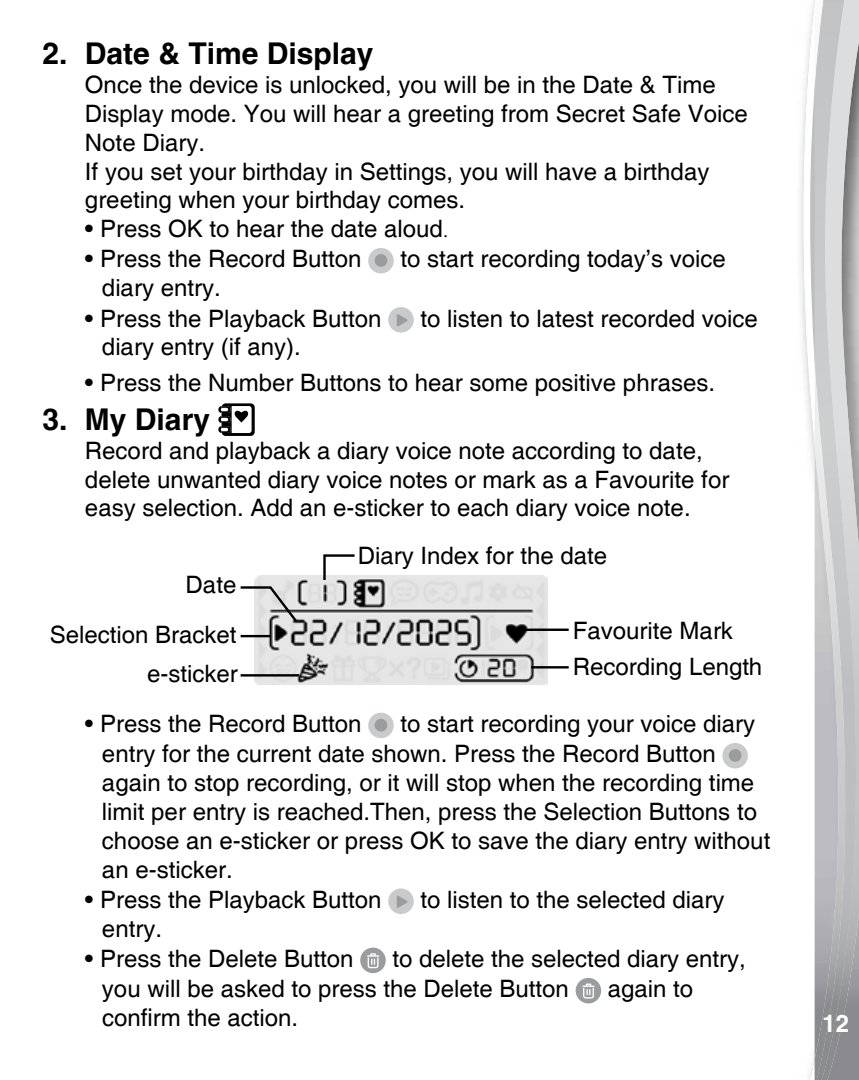
<style>
.page{position:relative;width:859px;height:1080px;background:#fff}
.page>*{position:absolute;margin:0;border:0;box-sizing:border-box;transform-origin:0 0}
.t1{font:700 30px "Helvetica";color:#000}
.t2{font:24px/28.8px "Helvetica";color:#000}
.t3{font:700 24px "Helvetica";color:#fff}
.s1{font-family:"Adobe Song Std";font-weight:300}
</style>
<div class="page">
<svg style="left:802px;top:0;width:13px;height:1080px"></svg>
<img style="left:858px;top:3px;width:1px;height:1077px">
<img style="left:848px;top:3px;width:10px;height:1077px">
<svg style="left:823px;top:0;width:36px;height:3px"></svg>
<img style="left:815px;top:1px;width:33px;height:1079px">
<div style="left:368px;top:248px;width:26px;height:25px;background:#c8cacb;border-radius:50%"></div>
<div style="left:375px;top:254px;width:12px;height:13px;background:#9a9c9e;border-radius:50%"></div>
<div style="left:388px;top:307px;width:26px;height:26px;background:#c8cacb;border-radius:50%"></div>
<svg style="left:397px;top:314px;width:11px;height:13px"></svg>
<svg style="left:218px;top:403px;width:37px;height:33px"></svg>
<img style="left:255px;top:678px;width:292px;height:7px">
<svg style="left:240px;top:554px;width:329px;height:124px"></svg>
<div style="left:368px;top:713px;width:26px;height:25px;background:#c8cacb;border-radius:50%"></div>
<div style="left:375px;top:719px;width:12px;height:13px;background:#9a9c9e;border-radius:50%"></div>
<div style="left:722px;top:743px;width:26px;height:25px;background:#c8cacb;border-radius:50%"></div>
<div style="left:729px;top:749px;width:12px;height:13px;background:#9a9c9e;border-radius:50%"></div>
<div style="left:388px;top:888px;width:26px;height:26px;background:#c8cacb;border-radius:50%"></div>
<svg style="left:397px;top:895px;width:11px;height:13px"></svg>
<div style="left:360px;top:948px;width:26px;height:25px;background:#9a9c9e;border-radius:50%"></div>
<svg style="left:367px;top:953px;width:12px;height:15px"></svg>
<div style="left:576px;top:978px;width:25px;height:25px;background:#9a9c9e;border-radius:50%"></div>
<svg style="left:582px;top:984px;width:13px;height:15px"></svg>
<p class="t1" style="left:42px;top:35px;width:332px">2. Date &amp; Time Display</p>
<p class="t2" style="left:85px;top:71px;width:664px">Once the device is unlocked, you will be in the Date &amp; Time Display mode. You will hear a greeting from Secret Safe Voice Note Diary.<br>If you set your birthday in Settings, you will have a birthday greeting when your birthday comes.</p>
<p class="t2" style="left:85px;top:215px;width:365px">• Press OK to hear the date aloud<span class="s1">.</span></p>
<p class="t2" style="left:85px;top:246px;width:278px">• Press the Record Button</p>
<p class="t2" style="left:400px;top:246px;width:327px">to start recording today’s voice</p>
<p class="t2" style="left:102px;top:274px;width:120px">diary entry.</p>
<p class="t2" style="left:85px;top:305px;width:298px">• Press the Playback Button</p>
<p class="t2" style="left:420px;top:305px;width:339px">to listen to latest recorded voice</p>
<p class="t2" style="left:102px;top:333px;width:200px">diary entry (if any).</p>
<p class="t2" style="left:85px;top:369px;width:631px">• Press the Number Buttons to hear some positive phrases.</p>
<p class="t1" style="left:42px;top:401px;width:169px">3. My Diary</p>
<p class="t2" style="left:85px;top:437px;width:646px">Record and playback a diary voice note according to date, delete unwanted diary voice notes or mark as a Favourite for easy selection. Add an e-sticker to each diary voice note.</p>
<p class="t2" style="left:358px;top:542px;width:251px">Diary Index for the date</p>
<p class="t2" style="left:50px;top:561px;width:188px;line-height:49.2px;text-align:right">Date<br>Selection Bracket</p>
<p class="t2" style="left:147px;top:660px;width:92px">e-sticker</p>
<p class="t2" style="left:85px;top:710px;width:278px">• Press the Record Button</p>
<p class="t2" style="left:573px;top:613px;width:191px;line-height:36.3px">Favourite Mark<br>Recording Length</p>
<p class="t2" style="left:102px;top:710px;width:670px;text-indent:298px">to start recording your voice diary entry for the current date shown. Press the Record Button again to stop recording, or it will stop when the recording time limit per entry is reached.Then, press the Selection Buttons to choose an e-sticker or press OK to save the diary entry without an e-sticker.</p>
<p class="t2" style="left:85px;top:886px;width:298px">• Press the Playback Button</p>
<p class="t2" style="left:420px;top:886px;width:306px">to listen to the selected diary</p>
<p class="t2" style="left:102px;top:915px;width:62px">entry.</p>
<p class="t2" style="left:85px;top:945px;width:270px">• Press the Delete Button</p>
<p class="t2" style="left:102px;top:944px;width:645px;line-height:30.3px;text-indent:290px">to delete the selected diary entry, you will be asked to press the Delete Button</p>
<p class="t2" style="left:608px;top:975px;width:87px">again to</p>
<p class="t2" style="left:102px;top:1004px;width:198px">confirm the action.</p>
<p class="t3" style="left:822px;top:1008px;width:28px">12</p>
</div>
